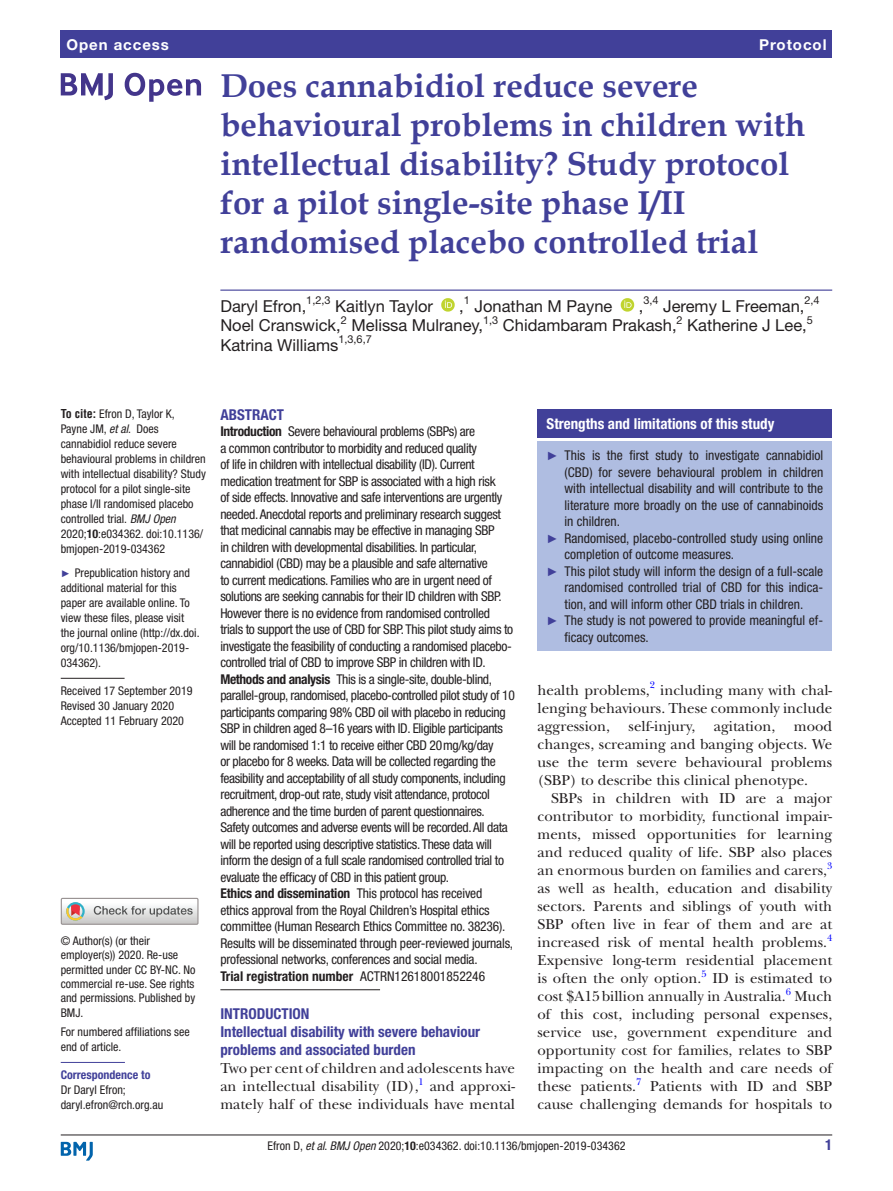
<style>
.page{position:relative;width:893px;height:1191px;background:#fff}
.page>*{position:absolute;margin:0;border:0;box-sizing:border-box;transform-origin:0 0}
.t1{font:700 33px/39px "Book Antiqua";color:#414099}
.t2{font:16.5px "Helvetica Neue LT Std";color:#231f20}
.t3{font:15px/18px "New Baskerville";color:#231f20;text-align:justify}
.t4{font:700 condensed 15px/18px "Helvetica Neue LT Std";color:#414099}
.t5{font:700 condensed 15px "Helvetica Neue LT Std";color:#fff}
.t6{font:700 15px "Helvetica Neue LT Std";letter-spacing:.065em;color:#fff}
.t7{font:condensed 13.5px/16.5px "Helvetica Neue LT Std";letter-spacing:-.025em;color:#231f20}
.t8{font:condensed 13.5px "Helvetica Neue LT Std";color:#231f20}
.t9{font:condensed 12px/15px "Helvetica Neue LT Std";color:#231f20}
.t10{font:700 condensed 12px "Helvetica Neue LT Std";color:#414099}
.t11{font:10.95px "Helvetica Neue LT Std";color:#231f20}
.t12{font:9.9px "New Baskerville";color:#00f}
.s1{font-family:"Helvetica LT Std";font-weight:700}
.s2{font-style:italic}
.s3{font-weight:700}
.s4{font-family:"Arial";font-stretch:normal;font-size:9.75px;color:#414099}
.s5{font-family:"Arial";font-stretch:normal;font-size:12px;color:#414099}
</style>
<div class="page">
<hr style="left:61px;top:1134px;width:771px;height:1px;background:#231f20">
<svg style="left:61px;top:1141px;width:32px;height:19px"></svg>
<div style="left:61px;top:31px;width:771px;height:27px;background:#414099"></div>
<hr style="left:220px;top:289px;width:612px;height:2px;background:#414099">
<svg style="left:441px;top:298px;width:14px;height:14px"></svg>
<svg style="left:621px;top:298px;width:13px;height:14px"></svg>
<hr style="left:61px;top:678px;width:64px;height:1px;background:#231f20">
<hr style="left:61px;top:1062px;width:64px;height:1px;background:#414099">
<svg style="left:61px;top:73px;width:52px;height:27px"></svg>
<svg style="left:125px;top:73px;width:76px;height:29px"></svg>
<div style="left:61px;top:897px;width:138px;height:27px;border:1px solid #969090"></div>
<svg style="left:61px;top:898px;width:137px;height:26px"></svg>
<hr style="left:220px;top:989px;width:160px;height:1px;background:#231f20">
<div style="left:538px;top:409px;width:294px;height:29px;background:#414099"></div>
<div style="left:538px;top:442px;width:294px;height:209px;background:#afbde1"></div>
<p class="t6" style="left:66px;top:35px;width:104px">Open access</p>
<p class="t6" style="left:759px;top:35px;width:69px">Protocol</p>
<h1 class="t1" style="left:220px;top:66px;width:586px">Does cannabidiol reduce severe behavioural problems in children with intellectual disability? Study protocol for a pilot single-site phase I/II randomised placebo controlled trial</h1>
<p class="t2" style="left:220px;top:296px;width:87px">Daryl Efron,</p>
<p class="t11" style="left:306px;top:294px;width:26px">1,2,3</p>
<p class="t2" style="left:335px;top:296px;width:99px">Kaitlyn Taylor</p>
<p class="t2" style="left:459px;top:296px;width:6px">,</p>
<p class="t11" style="left:464px;top:294px;width:8px">1</p>
<p class="t2" style="left:475px;top:296px;width:139px">Jonathan M Payne</p>
<p class="t2" style="left:639px;top:296px;width:6px">,</p>
<p class="t11" style="left:643px;top:294px;width:17px">3,4</p>
<p class="t2" style="left:663px;top:296px;width:143px">Jeremy L Freeman,</p>
<p class="t11" style="left:804px;top:294px;width:17px">2,4</p>
<p class="t2" style="left:220px;top:315px;width:122px">Noel Cranswick,</p>
<p class="t11" style="left:341px;top:313px;width:8px">2</p>
<p class="t2" style="left:351px;top:315px;width:133px">Melissa Mulraney,</p>
<p class="t11" style="left:483px;top:313px;width:17px">1,3</p>
<p class="t2" style="left:503px;top:315px;width:175px">Chidambaram Prakash,</p>
<p class="t11" style="left:677px;top:313px;width:8px">2</p>
<p class="t2" style="left:687px;top:315px;width:121px">Katherine J Lee,</p>
<p class="t11" style="left:807px;top:313px;width:8px">5</p>
<p class="t2" style="left:220px;top:335px;width:119px">Katrina Williams</p>
<p class="t11" style="left:338px;top:333px;width:35px">1,3,6,7</p>
<p class="t9" style="left:61px;top:406px;width:147px"><span class="s1">To cite:</span> Efron D, Taylor K,<br>Payne JM, <span class="s2">et al</span>. Does cannabidiol reduce severe behavioural problems in children with intellectual disability? Study protocol for a pilot single-site phase I/II randomised placebo controlled trial. <span class="s2">BMJ Open<br></span>2020;<span class="s3">10</span>:e034362. doi:10.1136/ bmjopen-2019-034362</p>
<p class="t9" style="left:61px;top:565px;width:140px"><span class="s4">►</span> Prepublication history and additional material for this paper are available online. To view these files, please visit the journal online (http://dx.doi. org/10.1136/bmjopen-2019-<br>034362).</p>
<p class="t9" style="left:61px;top:683px;width:133px">Received 17 September 2019<br>Revised 30 January 2020<br>Accepted 11 February 2020</p>
<p class="t9" style="left:61px;top:933px;width:136px;line-height:14.4px">© Author(s) (or their employer(s)) 2020. Re-use permitted under CC BY-NC. No commercial re-use. See rights and permissions. Published by<br>BMJ.</p>
<p class="t9" style="left:61px;top:1024px;width:130px">For numbered affiliations see end of article.</p>
<p class="t10" style="left:61px;top:1067px;width:91px">Correspondence to</p>
<p class="t9" style="left:61px;top:1082px;width:104px">Dr Daryl Efron; daryl.efron@rch.org.au</p>
<p class="t4" style="left:220px;top:405px;width:65px">Abstract</p>
<p class="t7" style="left:220px;top:423px;width:296px"><span class="s3">Introduction</span> Severe behavioural problems (SBPs) are<br>a common contributor to morbidity and reduced quality<br>of life in children with intellectual disability (ID). Current medication treatment for SBP is associated with a high risk<br>of side effects. Innovative and safe interventions are urgently needed. Anecdotal reports and preliminary research suggest that medicinal cannabis may be effective in managing SBP<br>in children with developmental disabilities. In particular, cannabidiol (CBD) may be a plausible and safe alternative<br>to current medications. Families who are in urgent need of solutions are seeking cannabis for their ID children with SBP.<br>However there is no evidence from randomised controlled trials to support the use of CBD for SBP. This pilot study aims to investigate the feasibility of conducting a randomised placebo&shy;controlled trial of CBD to improve SBP in children with ID.<br><span class="s3">Methods and analysis</span> This is a single-site, double-blind, parallel-group, randomised, placebo-controlled pilot study of 10 participants comparing 98% CBD oil with placebo in reducing SBP in children aged 8–16 years with ID. Eligible participants will be randomised 1:1 to receive either CBD 20mg/kg/day<br>or placebo for 8 weeks. Data will be collected regarding the feasibility and acceptability of all study components, including recruitment, drop-out rate, study visit attendance, protocol adherence and the time burden of parent questionnaires.<br>Safety outcomes and adverse events will be recorded. All data will be reported using descriptive statistics. These data will inform the design of a full scale randomised controlled trial to evaluate the efficacy of CBD in this patient group.<br><span class="s3">Ethics and dissemination</span> This protocol has received<br>ethics approval from the Royal Children’s Hospital ethics committee (Human Research Ethics Committee no. 38236).<br>Results will be disseminated through peer-reviewed journals, professional networks, conferences and social media.<br><span class="s3">Trial registration number</span> ACTRN12618001852246</p>
<p class="t4" style="left:220px;top:1004px;width:261px">Introduction<br>Intellectual disability with severe behaviour problems and associated burden</p>
<p class="t3" style="left:220px;top:1059px;width:296px">Two per cent of children and adolescents have an intellectual disability (ID),</p>
<p class="t12" style="left:419px;top:1075px;width:7px">1</p>
<p class="t3" style="left:220px;top:1077px;width:296px;text-align:right">and approxi-<br>mately half of these individuals have mental</p>
<p class="t5" style="left:547px;top:414px;width:229px">Strengths and limitations of this study</p>
<p class="t8" style="left:547px;top:448px;width:278px"><span class="s5">►</span> This is the first study to investigate cannabidiol</p>
<p class="t8" style="left:565px;top:464px;width:260px">(CBD) for severe behavioural problem in children</p>
<p class="t8" style="left:565px;top:481px;width:260px">with intellectual disability and will contribute to the</p>
<p class="t8" style="left:565px;top:497px;width:260px">literature more broadly on the use of cannabinoids</p>
<p class="t8" style="left:565px;top:514px;width:57px">in children.</p>
<p class="t8" style="left:547px;top:530px;width:278px"><span class="s5">►</span> Randomised, placebo-controlled study using online</p>
<p class="t8" style="left:565px;top:547px;width:171px">completion of outcome measures.</p>
<p class="t8" style="left:547px;top:563px;width:278px"><span class="s5">►</span> This pilot study will inform the design of a full-scale</p>
<p class="t8" style="left:565px;top:580px;width:260px">randomised controlled trial of CBD for this indica-</p>
<p class="t8" style="left:565px;top:596px;width:240px">tion, and will inform other CBD trials in children.</p>
<p class="t8" style="left:547px;top:613px;width:278px"><span class="s5">►</span> The study is not powered to provide meaningful ef-</p>
<p class="t8" style="left:565px;top:629px;width:86px">ficacy outcomes.</p>
<p class="t3" style="left:538px;top:681px;width:296px">health problems,<sup>2</sup> including many with chal&shy;lenging behaviours. These commonly include aggression, self-injury, agitation, mood changes, screaming and banging objects. We use the term severe behavioural problems (SBP) to describe this clinical phenotype.</p>
<p class="t3" style="left:538px;top:789px;width:296px;text-indent:14px">SBPs in children with ID are a major contributor to morbidity, functional impair&shy;ments, missed opportunities for learning and reduced quality of life. SBP also places an enormous burden on families and carers,</p>
<p class="t12" style="left:827px;top:859px;width:7px">3</p>
<p class="t3" style="left:538px;top:879px;width:296px">as well as health, education and disability sectors. Parents and siblings of youth with SBP often live in fear of them and are at increased risk of mental health problems.</p>
<p class="t12" style="left:827px;top:931px;width:7px">4</p>
<p class="t3" style="left:538px;top:951px;width:296px">Expensive long-term residential placement is often the only option.</p>
<p class="t12" style="left:701px;top:967px;width:7px">5</p>
<p class="t3" style="left:538px;top:969px;width:296px;text-indent:175px">ID is estimated to cost $A15billion annually in Australia.</p>
<p class="t12" style="left:786px;top:985px;width:7px">6</p>
<p class="t3" style="left:538px;top:987px;width:296px;text-indent:257px">Much of this cost, including personal expenses, service use, government expenditure and opportunity cost for families, relates to SBP impacting on the health and care needs of these patients.</p>
<p class="t12" style="left:636px;top:1075px;width:7px">7</p>
<p class="t3" style="left:538px;top:1077px;width:296px;text-align:right">Patients with ID and SBP<br>cause challenging demands for hospitals to</p>
<p class="t9" style="left:267px;top:1137px;width:360px">Efron D, <span class="s2">et al</span>. <span class="s2">BMJ Open</span> 2020;<span class="s3">10</span>:e034362. doi:10.1136/bmjopen-2019-034362</p>
<p class="t4" style="left:825px;top:1135px;width:9px">1</p>
</div>
